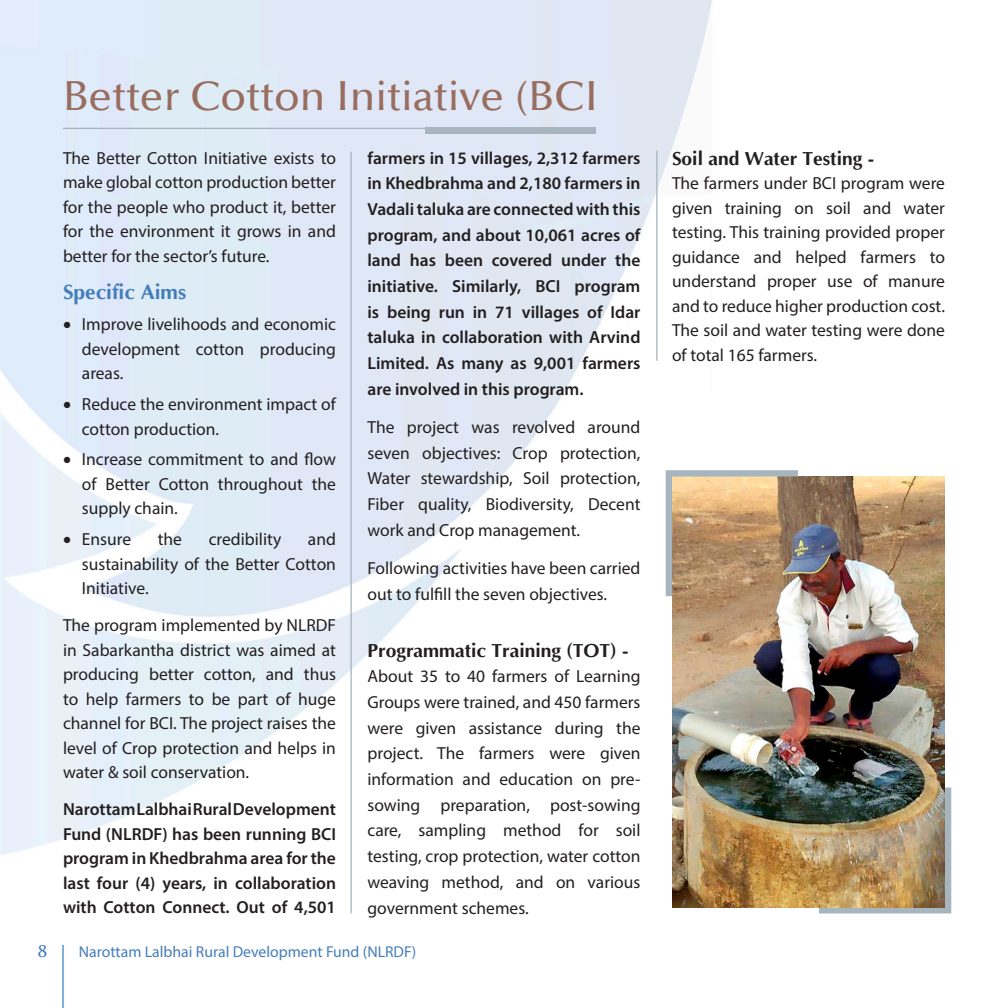
<style>
.page{position:relative;width:1008px;height:1008px;background:#fff}
.page>*{position:absolute;margin:0;border:0;box-sizing:border-box;transform-origin:0 0}
._001_Main_Heading{font:500 42px "Optima";color:#996e61}
._003_Sub_Head{font:700 21px "Optima";color:#437dba}
._002_Running_Text{font:700 19.25px "Optima";color:#231f20}
._002_Running_Text-2{font:17.5px/24.5px "Myriad Pro";color:#231f20;text-align:justify}
._002_Running_Text-3{font:600 17.5px/25.7px "Myriad Pro";color:#231f20;text-align:justify}
.t1{font:15.75px "Myriad Pro";color:#437dba}
.t2{font:700 15.75px "Trajan Pro";color:#437dba}
</style>
<div class="page">
<img style="left:0;top:0;width:952px;height:914px">
<hr style="left:62px;top:945px;width:2px;height:63px;background:#71a3d6">
<svg style="left:819px;top:788px;width:132px;height:126px;background:#abb5b8"></svg>
<hr style="left:63px;top:128px;width:532px;height:1px;background:#a7b6be">
<div style="left:425px;top:128px;width:170px;height:6px;background:#a7b6be"></div>
<img style="left:672px;top:477px;width:273px;height:430px">
<hr style="left:350px;top:152px;width:2px;height:762px;background:#a7b6be">
<hr style="left:656px;top:151px;width:2px;height:210px;background:#a7b6be">
<svg style="left:666px;top:470px;width:132px;height:126px;background:#bd9e7b"></svg>
<p class="_001_Main_Heading" style="left:63px;top:72px;width:537px">Better Cotton Initiative (BCI</p>
<p class="_002_Running_Text-2" style="left:63px;top:145px;width:275px">The Better Cotton Initiative exists to make global cotton production better for the people who product it, better for the environment it grows in and better for the sector’s future.</p>
<p class="_003_Sub_Head" style="left:63px;top:281px;width:125px">Specific Aims</p>
<p class="_002_Running_Text-2" style="left:82px;top:312px;width:256px;text-indent:-19px">• Improve livelihoods and economic development cotton producing areas.</p>
<p class="_002_Running_Text-2" style="left:82px;top:392px;width:256px;text-indent:-19px">• Reduce the environment impact of cotton production.</p>
<p class="_002_Running_Text-2" style="left:82px;top:447px;width:256px;text-indent:-19px">• Increase commitment to and flow of Better Cotton throughout the supply chain.</p>
<p class="_002_Running_Text-2" style="left:63px;top:527px;width:70px">• Ensure</p>
<p class="_002_Running_Text-2" style="left:158px;top:527px;width:26px">the</p>
<p class="_002_Running_Text-2" style="left:209px;top:527px;width:74px">credibility</p>
<p class="_002_Running_Text-3" style="left:368px;top:145px;width:275px">farmers in 15 villages, 2,312 farmers in Khedbrahma and 2,180 farmers in Vadali taluka are connected with this program, and about 10,061 acres of land has been covered under the initiative. Similarly, BCI program is being run in 71 villages of Idar taluka in collaboration with Arvind Limited. As many as 9,001 farmers are involved in this program.</p>
<p class="_002_Running_Text-2" style="left:368px;top:414px;width:274px;line-height:25.7px">The project was revolved around seven objectives: Crop protection, Water stewardship, Soil protection, Fiber quality, Biodiversity, Decent work and Crop management.</p>
<p class="_002_Running_Text-2" style="left:368px;top:555px;width:275px;line-height:25.7px">Following activities have been carried out to fulfill the seven objectives.</p>
<p class="_002_Running_Text" style="left:368px;top:640px;width:262px">Programmatic Training (TOT) -</p>
<p class="_002_Running_Text-2" style="left:368px;top:663px;width:275px;line-height:25.7px">About 35 to 40 farmers of Learning Groups were trained, and 450 farmers were given assistance during the project. The farmers were given information and education on pre&shy;sowing preparation, post-sowing care, sampling method for soil testing, crop protection, water cotton weaving method, and on various government schemes.</p>
<p class="_002_Running_Text-2" style="left:82px;top:527px;width:256px;text-indent:226px">and sustainability of the Better Cotton Initiative.</p>
<p class="_002_Running_Text-2" style="left:63px;top:613px;width:275px">The program implemented by NLRDF in Sabarkantha district was aimed at producing better cotton, and thus to help farmers to be part of huge channel for BCI. The project raises the level of Crop protection and helps in water &amp; soil conservation.</p>
<p class="_002_Running_Text-3" style="left:63px;top:797px;width:275px;line-height:24.5px">Narottam Lalbhai Rural Development Fund (NLRDF) has been running BCI program in Khedbrahma area for the last four (4) years, in collaboration with Cotton Connect. Out of 4,501</p>
<p class="t2" style="left:38px;top:941px;width:11px">8</p>
<p class="t1" style="left:79px;top:942px;width:339px">Narottam Lalbhai Rural Development Fund (NLRDF)</p>
<p class="_002_Running_Text" style="left:672px;top:148px;width:204px">Soil and Water Testing -</p>
<p class="_002_Running_Text-2" style="left:672px;top:171px;width:274px">The farmers under BCI program were given training on soil and water testing. This training provided proper guidance and helped farmers to understand proper use of manure and to reduce higher production cost.<br>The soil and water testing were done of total 165 farmers.</p>
</div>
